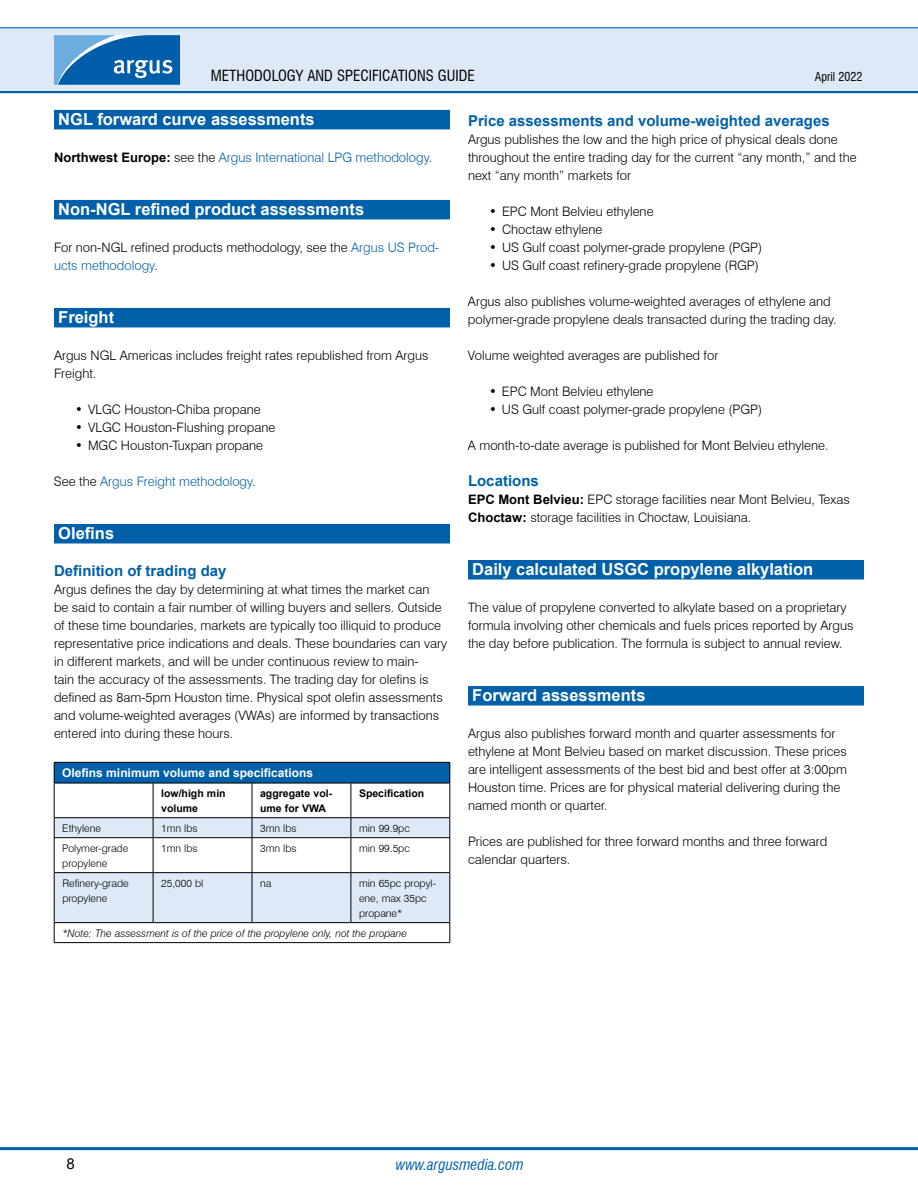
<style>
.page{position:relative;width:918px;height:1188px;background:#fff}
.page>*{position:absolute;margin:0;border:0;box-sizing:border-box;transform-origin:0 0}
.t1{font:700 16.5px "Arial";color:#fff}
.t2{font:700 15px "Arial";color:#0060a9}
.t3{font:condensed 15px "Swiss 721 BT";color:#000}
.t4{font:italic condensed 15px "Swiss 721 BT";color:#0060a9}
.t5{font:15px "Arial";color:#000}
.t6{font:300 13.05px/18px "Swiss 721 BT";color:#000}
.t7{font:300 13.05px "Swiss 721 BT";color:#0060a9}
.t8{font:700 12px "Arial";color:#fff}
.t9{font:condensed 12px "Swiss 721 BT";color:#000}
.t10{font:300 10.5px/15px "Swiss 721 BT";color:#000}
.t11{font:italic 300 10.5px "Swiss 721 BT";color:#000}
.t12{font:700 10.5px/15px "Arial";color:#000}
.s1{font-family:"Arial";font-weight:700;color:#000}
.s2{color:#000}
.s3{color:#0060a9}
.s4{font-family:"Arial";font-weight:700}
</style>
<div class="page">
<hr style="left:0;top:90px;width:918px;height:3px;background:#0060a9">
<div style="left:0;top:28px;width:918px;height:63px;background:#dee9f7"></div>
<hr style="left:0;top:1147px;width:918px;height:3px;background:#0060a9">
<svg style="left:54px;top:35px;width:126px;height:50px;background:#317ebd"></svg>
<hr style="left:0;top:27px;width:918px;height:1px;background:#0060a9">
<div style="left:54px;top:110px;width:396px;height:19px;background:#0060a9"></div>
<div style="left:54px;top:200px;width:396px;height:19px;background:#0060a9"></div>
<div style="left:54px;top:308px;width:396px;height:19px;background:#0060a9"></div>
<div style="left:54px;top:524px;width:396px;height:19px;background:#0060a9"></div>
<div style="left:54px;top:762px;width:396px;height:21px;background:#0060a9"></div>
<svg style="left:450px;top:763px;width:1px;height:20px"></svg>
<hr style="left:54px;top:762px;width:99px;height:1px;background:#000">
<svg style="left:54px;top:763px;width:1px;height:20px"></svg>
<hr style="left:153px;top:762px;width:99px;height:1px;background:#000">
<hr style="left:252px;top:762px;width:99px;height:1px;background:#000">
<hr style="left:351px;top:762px;width:99px;height:1px;background:#000">
<hr style="left:54px;top:783px;width:99px;height:1px;background:#000">
<hr style="left:54px;top:783px;width:1px;height:35px;background:#000">
<hr style="left:153px;top:783px;width:99px;height:1px;background:#000">
<hr style="left:153px;top:783px;width:1px;height:35px;background:#000">
<hr style="left:252px;top:783px;width:99px;height:1px;background:#000">
<hr style="left:252px;top:783px;width:1px;height:35px;background:#000">
<hr style="left:351px;top:783px;width:99px;height:1px;background:#000">
<hr style="left:351px;top:783px;width:1px;height:35px;background:#000">
<hr style="left:450px;top:783px;width:1px;height:35px;background:#000">
<hr style="left:54px;top:817px;width:99px;height:1px;background:#000">
<hr style="left:153px;top:817px;width:99px;height:1px;background:#000">
<hr style="left:252px;top:817px;width:99px;height:1px;background:#000">
<hr style="left:351px;top:817px;width:99px;height:1px;background:#000">
<svg style="left:54px;top:818px;width:397px;height:124px"></svg>
<hr style="left:153px;top:922px;width:99px;height:1px;background:#000">
<hr style="left:252px;top:922px;width:99px;height:1px;background:#000">
<hr style="left:351px;top:922px;width:99px;height:1px;background:#000">
<hr style="left:54px;top:942px;width:99px;height:1px;background:#000">
<hr style="left:153px;top:942px;width:99px;height:1px;background:#000">
<hr style="left:252px;top:942px;width:99px;height:1px;background:#000">
<hr style="left:351px;top:942px;width:99px;height:1px;background:#000">
<div style="left:468px;top:560px;width:396px;height:20px;background:#0060a9"></div>
<div style="left:468px;top:686px;width:396px;height:20px;background:#0060a9"></div>
<p class="t3" style="left:211px;top:67px;width:265px">METHODOLOGY AND SPECIFICATIONS GUIDE</p>
<p class="t1" style="left:58px;top:108px;width:258px">NGL forward curve assessments</p>
<p class="t7" style="left:54px;top:149px;width:380px"><span class="s1">Northwest Europe:</span> <span class="s2">see the</span> Argus International LPG methodology<span class="s2">.</span></p>
<p class="t1" style="left:58px;top:198px;width:307px">Non-NGL refined product assessments</p>
<p class="t6" style="left:54px;top:238px;width:387px">For non-NGL refined products methodology, see the <span class="s3">Argus US Prod&shy;ucts methodology</span>.</p>
<p class="t1" style="left:58px;top:306px;width:57px">Freight</p>
<p class="t6" style="left:54px;top:346px;width:376px">Argus NGL Americas includes freight rates republished from Argus<br>Freight.</p>
<p class="t6" style="left:75px;top:400px;width:187px">• VLGC Houston-Chiba propane</p>
<p class="t6" style="left:75px;top:418px;width:202px">• VLGC Houston-Flushing propane</p>
<p class="t6" style="left:75px;top:436px;width:189px">• MGC Houston-Tuxpan propane</p>
<p class="t7" style="left:54px;top:474px;width:203px"><span class="s2">See the</span> Argus Freight methodology<span class="s2">.</span></p>
<p class="t1" style="left:58px;top:522px;width:57px">Olefins</p>
<p class="t2" style="left:54px;top:560px;width:174px">Definition of trading day</p>
<p class="t6" style="left:54px;top:580px;width:395px">Argus defines the day by determining at what times the market can<br>be said to contain a fair number of willing buyers and sellers. Outside of these time boundaries, markets are typically too illiquid to produce representative price indications and deals. These boundaries can vary in different markets, and will be under continuous review to main-<br>tain the accuracy of the assessments. The trading day for olefins is defined as 8am-5pm Houston time. Physical spot olefin assessments and volume-weighted averages (VWAs) are informed by transactions entered into during these hours.</p>
<p class="t8" style="left:62px;top:764px;width:252px">Olefins minimum volume and specifications</p>
<p class="t12" style="left:161px;top:786px;width:66px">low/high min volume</p>
<p class="t12" style="left:260px;top:786px;width:74px">aggregate vol&shy;ume for VWA</p>
<p class="t12" style="left:359px;top:786px;width:67px">Specification</p>
<p class="t10" style="left:62px;top:820px;width:40px">Ethylene</p>
<p class="t10" style="left:161px;top:820px;width:38px">1mn lbs</p>
<p class="t10" style="left:260px;top:820px;width:38px">3mn lbs</p>
<p class="t10" style="left:359px;top:820px;width:52px">min 99.9pc</p>
<p class="t10" style="left:62px;top:840px;width:67px">Polymer-grade propylene</p>
<p class="t10" style="left:161px;top:840px;width:38px">1mn lbs</p>
<p class="t10" style="left:260px;top:840px;width:38px">3mn lbs</p>
<p class="t10" style="left:359px;top:840px;width:52px">min 99.5pc</p>
<p class="t10" style="left:62px;top:875px;width:68px">Refinery-grade propylene</p>
<p class="t10" style="left:161px;top:875px;width:44px">25,000 bl</p>
<p class="t10" style="left:260px;top:875px;width:13px">na</p>
<p class="t10" style="left:359px;top:875px;width:79px">min 65pc propyl&shy;ene, max 35pc propane*</p>
<p class="t11" style="left:62px;top:927px;width:346px">*Note: The assessment is of the price of the propylene only, not the propane</p>
<p class="t9" style="left:815px;top:69px;width:49px">APRIL 2022</p>
<p class="t2" style="left:468px;top:110px;width:363px">Price assessments and volume-weighted averages</p>
<p class="t6" style="left:468px;top:130px;width:390px">Argus publishes the low and the high price of physical deals done throughout the entire trading day for the current “any month,” and the next “any month” markets for</p>
<p class="t6" style="left:489px;top:202px;width:166px">• EPC Mont Belvieu ethylene</p>
<p class="t6" style="left:489px;top:220px;width:115px">• Choctaw ethylene</p>
<p class="t6" style="left:489px;top:238px;width:274px">• US Gulf coast polymer-grade propylene (PGP)</p>
<p class="t6" style="left:489px;top:256px;width:271px">• US Gulf coast refinery-grade propylene (RGP)</p>
<p class="t6" style="left:468px;top:292px;width:370px">Argus also publishes volume-weighted averages of ethylene and polymer-grade propylene deals transacted during the trading day.</p>
<p class="t6" style="left:468px;top:346px;width:252px">Volume weighted averages are published for</p>
<p class="t6" style="left:489px;top:382px;width:166px">• EPC Mont Belvieu ethylene</p>
<p class="t6" style="left:489px;top:400px;width:274px">• US Gulf coast polymer-grade propylene (PGP)</p>
<p class="t6" style="left:468px;top:436px;width:362px">A month-to-date average is published for Mont Belvieu ethylene.</p>
<p class="t2" style="left:468px;top:470px;width:72px">Locations</p>
<p class="t6" style="left:468px;top:490px;width:383px"><span class="s4">EPC Mont Belvieu:</span> EPC storage facilities near Mont Belvieu, Texas<br><span class="s4">Choctaw:</span> storage facilities in Choctaw, Louisiana.</p>
<p class="t1" style="left:472px;top:558px;width:343px">Daily calculated USGC propylene alkylation</p>
<p class="t6" style="left:468px;top:598px;width:387px">The value of propylene converted to alkylate based on a proprietary formula involving other chemicals and fuels prices reported by Argus the day before publication. The formula is subject to annual review.</p>
<p class="t1" style="left:472px;top:684px;width:175px">Forward assessments</p>
<p class="t6" style="left:468px;top:724px;width:380px">Argus also publishes forward month and quarter assessments for ethylene at Mont Belvieu based on market discussion. These prices are intelligent assessments of the best bid and best offer at 3:00pm Houston time. Prices are for physical material delivering during the named month or quarter.</p>
<p class="t6" style="left:468px;top:832px;width:361px">Prices are published for three forward months and three forward calendar quarters.</p>
<p class="t5" style="left:67px;top:1154px;width:10px">8</p>
<p class="t4" style="left:396px;top:1155px;width:129px">www.argusmedia.com</p>
</div>
